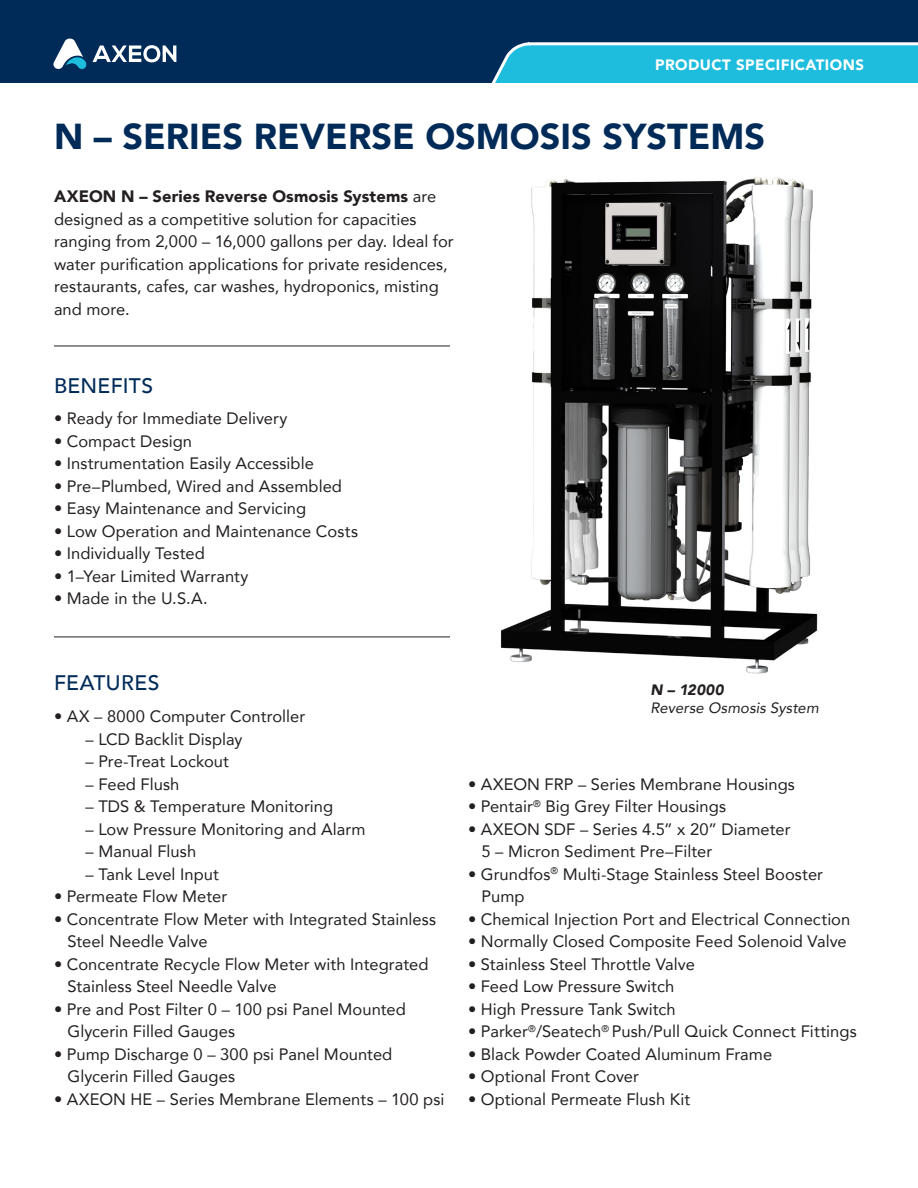
<style>
.page{position:relative;width:918px;height:1188px;background:#fff}
.page>*{position:absolute;margin:0;border:0;box-sizing:border-box;transform-origin:0 0}
.t1{font:900 36px "Avenir";color:#002b58}
.t2{font:500 21px "Avenir";letter-spacing:.015em;color:#002b58}
.t3{font:16.5px/22.5px "Avenir";letter-spacing:.005em;color:#231f20}
.t4{font:900 15px "Avenir";letter-spacing:.03em;color:#fff}
.t5{font:italic 15px "Avenir";letter-spacing:.01em;color:#231f20}
.t6{font:italic 900 15px "Avenir";letter-spacing:.015em;color:#231f20}
.s1{font-weight:900}
</style>
<div class="page">
<div style="left:0;top:0;width:918px;height:82px;background:#002b58"></div>
<svg style="left:53px;top:39px;width:123px;height:30px"></svg>
<svg style="left:492px;top:42px;width:426px;height:40px;background:#2ebcdb"></svg>
<img style="left:500px;top:177px;width:318px;height:497px">
<hr style="left:54px;top:346px;width:396px;height:1px;background:#231f20">
<hr style="left:54px;top:637px;width:396px;height:1px;background:#231f20">
<p class="t4" style="left:655px;top:52px;width:210px">PRODUCT SPECIFICATIONS</p>
<p class="t1" style="left:54px;top:106px;width:713px">N – SERIES REVERSE OSMOSIS SYSTEMS</p>
<p class="t3" style="left:54px;top:185px;width:401px"><span class="s1">AXEON N – Series Reverse Osmosis Systems</span> are designed as a competitive solution for capacities ranging from 2,000 – 16,000 gallons per day. Ideal for water purification applications for private residences, restaurants, cafes, car washes, hydroponics, misting and more.</p>
<p class="t2" style="left:54px;top:367px;width:101px">BENEFITS</p>
<p class="t3" style="left:54px;top:407px;width:235px">• Ready for Immediate Delivery</p>
<p class="t3" style="left:54px;top:429px;width:140px">• Compact Design</p>
<p class="t3" style="left:54px;top:452px;width:261px">• Instrumentation Easily Accessible</p>
<p class="t3" style="left:54px;top:474px;width:290px">• Pre–Plumbed, Wired and Assembled</p>
<p class="t3" style="left:54px;top:497px;width:254px">• Easy Maintenance and Servicing</p>
<p class="t3" style="left:54px;top:519px;width:306px">• Low Operation and Maintenance Costs</p>
<p class="t3" style="left:54px;top:542px;width:152px">• Individually Tested</p>
<p class="t3" style="left:54px;top:564px;width:196px">• 1–Year Limited Warranty</p>
<p class="t3" style="left:54px;top:587px;width:155px">• Made in the U.S.A.</p>
<p class="t2" style="left:54px;top:665px;width:107px">FEATURES</p>
<p class="t6" style="left:650px;top:678px;width:75px">N – 12000</p>
<p class="t5" style="left:650px;top:699px;width:170px">Reverse Osmosis System</p>
<p class="t3" style="left:54px;top:705px;width:253px">• AX – 8000 Computer Controller</p>
<p class="t3" style="left:85px;top:727px;width:158px">– LCD Backlit Display</p>
<p class="t3" style="left:85px;top:750px;width:145px">– Pre-Treat Lockout</p>
<p class="t3" style="left:85px;top:772px;width:95px">– Feed Flush</p>
<p class="t3" style="left:85px;top:795px;width:249px">– TDS &amp; Temperature Monitoring</p>
<p class="t3" style="left:85px;top:817px;width:281px">– Low Pressure Monitoring and Alarm</p>
<p class="t3" style="left:85px;top:840px;width:112px">– Manual Flush</p>
<p class="t3" style="left:85px;top:862px;width:135px">– Tank Level Input</p>
<p class="t3" style="left:54px;top:885px;width:175px">• Permeate Flow Meter</p>
<p class="t3" style="left:68px;top:907px;width:370px;text-indent:-14px">• Concentrate Flow Meter with Integrated Stainless<br>Steel Needle Valve</p>
<p class="t3" style="left:68px;top:952px;width:362px;text-indent:-14px">• Concentrate Recycle Flow Meter with Integrated<br>Stainless Steel Needle Valve</p>
<p class="t3" style="left:68px;top:997px;width:340px;text-indent:-14px">• Pre and Post Filter 0 – 100 psi Panel Mounted<br>Glycerin Filled Gauges</p>
<p class="t3" style="left:68px;top:1042px;width:326px;text-indent:-14px">• Pump Discharge 0 – 300 psi Panel Mounted<br>Glycerin Filled Gauges</p>
<p class="t3" style="left:54px;top:1087px;width:392px">• AXEON HE – Series Membrane Elements – 100 psi</p>
<p class="t3" style="left:468px;top:772px;width:328px">• AXEON FRP – Series Membrane Housings</p>
<p class="t3" style="left:468px;top:795px;width:260px">• Pentair<sup>®</sup> Big Grey Filter Housings</p>
<p class="t3" style="left:468px;top:817px;width:324px">• AXEON SDF – Series 4.5” x 20” Diameter</p>
<p class="t3" style="left:481px;top:840px;width:232px">5 – Micron Sediment Pre–Filter</p>
<p class="t3" style="left:482px;top:862px;width:343px;text-indent:-14px">• Grundfos<sup>®</sup> Multi-Stage Stainless Steel Booster<br>Pump</p>
<p class="t3" style="left:468px;top:907px;width:384px">• Chemical Injection Port and Electrical Connection</p>
<p class="t3" style="left:468px;top:930px;width:380px">• Normally Closed Composite Feed Solenoid Valve</p>
<p class="t3" style="left:468px;top:952px;width:228px">• Stainless Steel Throttle Valve</p>
<p class="t3" style="left:468px;top:975px;width:208px">• Feed Low Pressure Switch</p>
<p class="t3" style="left:468px;top:997px;width:209px">• High Pressure Tank Switch</p>
<p class="t3" style="left:468px;top:1020px;width:390px">• Parker<sup>®</sup>/Seatech<sup>®</sup> Push/Pull Quick Connect Fittings</p>
<p class="t3" style="left:468px;top:1042px;width:306px">• Black Powder Coated Aluminum Frame</p>
<p class="t3" style="left:468px;top:1065px;width:172px">• Optional Front Cover</p>
<p class="t3" style="left:468px;top:1087px;width:224px">• Optional Permeate Flush Kit</p>
</div>
